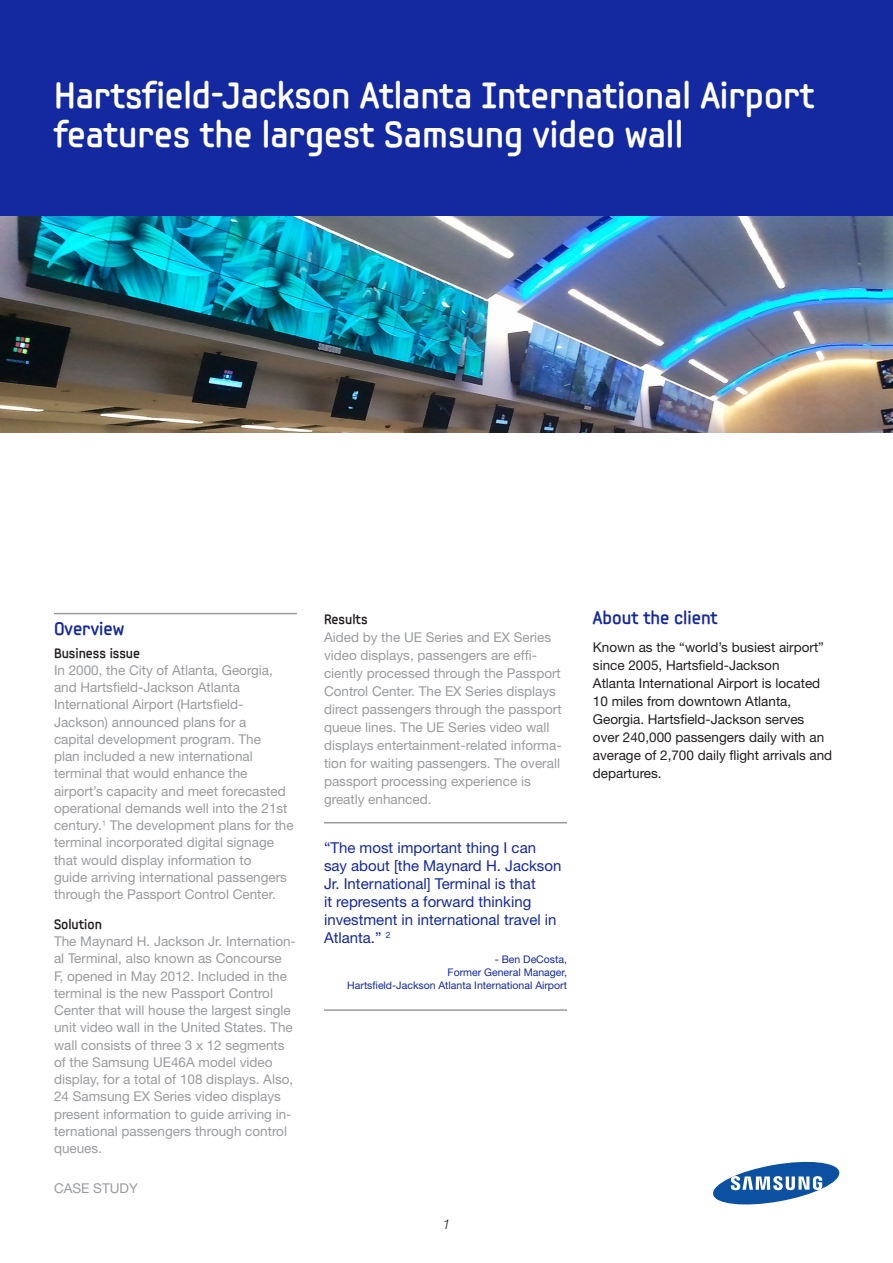
<style>
.page{position:relative;width:893px;height:1263px;background:#fff}
.page>*{position:absolute;margin:0;border:0;box-sizing:border-box;transform-origin:0 0}
.Collateral_Title{font:700 36px/39px "Samsung Imagination Modern";color:#fff}
.Heading_1{font:700 18px "Samsung Imagination Modern";color:#1428a0}
.Heading_1_Ruled{font:700 18px "Samsung Imagination Modern";color:#1428a0}
.Pull_Quote_Small{font:15px/18px "Helvetica Neue LT Pro";color:#1428a0}
.Body_Copy_Grey{font:13.5px/17.2px "Helvetica Neue LT Pro";color:#999b9e}
.Body_Copy{font:13.5px/18px "Helvetica Neue LT Pro";color:#231f20}
.Heading_3{font:700 13.5px "Samsung Imagination Modern";color:#231f20}
.Collateral_Type{font:13.5px "Helvetica Neue LT Pro";color:#999b9e}
.t1{font:italic 300 13.5px "Helvetica Neue LT Pro";color:#231f20}
.Cited_Quote_Citation{font:10.5px/12.6px "Helvetica Neue LT Pro";color:#1428a0;text-align:right}
</style>
<div class="page">
<div style="left:0;top:0;width:893px;height:216px;background:#1428a0"></div>
<hr style="left:324px;top:1009px;width:243px;height:2px;background:#999b9e">
<svg style="left:713px;top:1161px;width:127px;height:44px"></svg>
<hr style="left:54px;top:613px;width:243px;height:1px;background:#999b9e">
<hr style="left:324px;top:822px;width:243px;height:1px;background:#999b9e">
<img style="left:0;top:216px;width:893px;height:216px">
<p class="Collateral_Title" style="left:54px;top:76px;width:762px">Hartsfield-Jackson Atlanta International Airport features the largest Samsung video wall</p>
<p class="Heading_1_Ruled" style="left:54px;top:617px;width:72px">Overview</p>
<p class="Heading_3" style="left:54px;top:644px;width:88px">Business issue</p>
<p class="Body_Copy_Grey" style="left:54px;top:661px;width:241px">In 2000, the City of Atlanta, Georgia, and Hartsfield-Jackson Atlanta International Airport (Hartsfield-Jackson) announced plans for a<br>capital development program. The<br>plan included a new international terminal that would enhance the airport’s capacity and meet forecasted operational demands well into the 21st century.<sup>1</sup> The development plans for the terminal incorporated digital signage that would display information to<br>guide arriving international passengers through the Passport Control Center.</p>
<p class="Heading_3" style="left:54px;top:915px;width:49px">Solution</p>
<p class="Body_Copy_Grey" style="left:54px;top:932px;width:243px">The Maynard H. Jackson Jr. Internation&shy;al Terminal, also known as Concourse<br>F, opened in May 2012. Included in the terminal is the new Passport Control Center that will house the largest single unit video wall in the United States. The wall consists of three 3 x 12 segments of the Samsung UE46A model video display, for a total of 108 displays. Also, 24 Samsung EX Series video displays present information to guide arriving in&shy;ternational passengers through control queues.</p>
<p class="Collateral_Type" style="left:54px;top:1180px;width:85px">CASE STUDY</p>
<p class="Heading_3" style="left:324px;top:610px;width:45px">Results</p>
<p class="Body_Copy_Grey" style="left:324px;top:628px;width:239px;line-height:18px">Aided by the UE Series and EX Series video displays, passengers are effi&shy;ciently processed through the Passport Control Center. The EX Series displays direct passengers through the passport queue lines. The UE Series video wall displays entertainment-related informa&shy;tion for waiting passengers. The overall passport processing experience is greatly enhanced.</p>
<p class="Pull_Quote_Small" style="left:324px;top:838px;width:239px">“The most important thing I can say about [the Maynard H. Jackson<br>Jr. International] Terminal is that<br>it represents a forward thinking investment in international travel in<br>Atlanta.” <sup>2</sup></p>
<p class="Cited_Quote_Citation" style="left:448px;top:953px;width:121px">- Ben DeCosta,<br>Former General Manager,</p>
<p class="Cited_Quote_Citation" style="left:347px;top:979px;width:221px">Hartsfield-Jackson Atlanta International Airport</p>
<p class="Heading_1" style="left:593px;top:606px;width:126px">About the client</p>
<p class="Body_Copy" style="left:593px;top:638px;width:241px">Known as the “world’s busiest airport” since 2005, Hartsfield-Jackson<br>Atlanta International Airport is located 10 miles from downtown Atlanta, Georgia. Hartsfield-Jackson serves over 240,000 passengers daily with an average of 2,700 daily flight arrivals and departures.</p>
<p class="t1" style="left:443px;top:1215px;width:9px">1</p>
</div>
